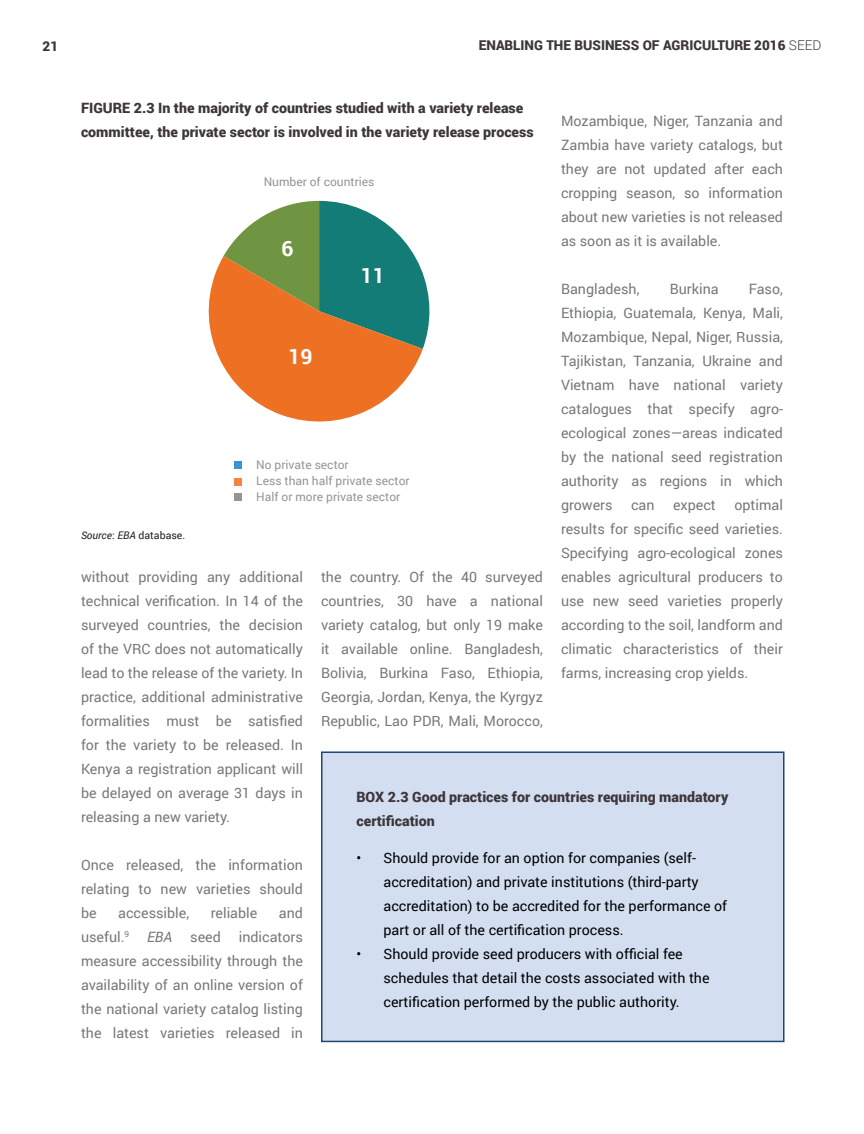
<style>
.page{position:relative;width:864px;height:1134px;background:#fff}
.page>*{position:absolute;margin:0;border:0;box-sizing:border-box;transform-origin:0 0}
.t1{font:700 21px "Roboto";color:#fff}
.t2{font:14.25px/24px "Roboto";color:#75797b;text-align:justify}
.t3{font:14.25px/24px "Roboto";color:#000001}
.t4{font:900 14.25px/24px "Roboto";color:#3d363b}
.t5{font:italic 14.25px "Roboto";color:#75797b}
.t6{font:900 13.5px "Roboto";color:#3d363b}
.t7{font:12px/16px "Roboto";color:#939598}
.t8{font:10.5px "Roboto";color:#231f20}
.s1{font-weight:300}
.s2{font-style:italic}
</style>
<div class="page">
<svg style="left:208px;top:256px;width:215px;height:166px;fill:#ee7023"></svg>
<svg style="left:224px;top:201px;width:205px;height:148px;background:#819067"></svg>
<div style="left:235px;top:494px;width:7px;height:7px;background:#939595"></div>
<div style="left:235px;top:478px;width:7px;height:7px;background:#f58240"></div>
<div style="left:235px;top:461px;width:7px;height:8px;background:#3f92ce"></div>
<div style="left:322px;top:752px;width:462px;height:289px;background:#d3dff1"></div>
<div style="left:321px;top:751px;width:463px;height:291px;border:2px solid #1e4773"></div>
<p class="t6" style="left:43px;top:36px;width:17px">21</p>
<p class="t6" style="left:479px;top:36px;width:344px">ENABLING THE BUSINESS OF AGRICULTURE 2016 <span class="s1">SEED</span></p>
<p class="t4" style="left:81px;top:95px;width:454px">FIGURE 2.3 In the majority of countries studied with a variety release committee, the private sector is involved in the variety release process</p>
<p class="t2" style="left:561px;top:108px;width:224px">Mozambique, Niger, Tanzania and Zambia have variety catalogs, but they are not updated after each cropping season, so information about new varieties is not released as soon as it is available.</p>
<p class="t2" style="left:561px;top:276px;width:80px">Bangladesh,</p>
<p class="t2" style="left:670px;top:276px;width:50px">Burkina</p>
<p class="t7" style="left:264px;top:173px;width:112px">Number of countries</p>
<h1 class="t1" style="left:282px;top:234px;width:14px">6</h1>
<h1 class="t1" style="left:361px;top:260px;width:26px">11</h1>
<p class="t2" style="left:561px;top:276px;width:224px;text-indent:188px">Faso, Ethiopia, Guatemala, Kenya, Mali, Mozambique, Nepal, Niger, Russia, Tajikistan, Tanzania, Ukraine and Vietnam have national variety catalogues that specify agro&shy;ecological zones—areas indicated by the national seed registration authority as regions in which growers</p>
<h1 class="t1" style="left:289px;top:341px;width:26px">19</h1>
<p class="t7" style="left:256px;top:456px;width:155px">No private sector<br>Less than half private sector<br>Half or more private sector</p>
<p class="t2" style="left:561px;top:492px;width:224px;text-indent:173px">optimal results for specific seed varieties.<br>Specifying agro-ecological zones enables agricultural producers to use new seed varieties properly according to the soil, landform and climatic characteristics of their farms, increasing crop yields.</p>
<p class="t2" style="left:631px;top:492px;width:25px">can</p>
<p class="t2" style="left:673px;top:492px;width:44px">expect</p>
<p class="t8" style="left:81px;top:528px;width:106px"><span class="s2">Source</span>: <span class="s2">EBA</span> database.</p>
<p class="t2" style="left:321px;top:564px;width:224px">the country. Of the 40 surveyed countries, 30 have a national variety catalog, but only 19 make it available online. Bangladesh, Bolivia, Burkina Faso, Ethiopia, Georgia, Jordan, Kenya, the Kyrgyz Republic, Lao PDR, Mali, Morocco,</p>
<p class="t2" style="left:81px;top:564px;width:224px">without providing any additional technical verification. In 14 of the surveyed countries, the decision of the VRC does not automatically lead to the release of the variety. In practice, additional administrative formalities must be satisfied for the variety to be released. In Kenya a registration applicant will be delayed on average 31 days in releasing a new variety.</p>
<p class="t2" style="left:81px;top:852px;width:223px">Once released, the information relating to new varieties should be</p>
<p class="t4" style="left:357px;top:784px;width:373px">BOX 2.3 Good practices for countries requiring mandatory certification</p>
<p class="t3" style="left:384px;top:845px;width:345px;text-indent:-27px">• Should provide for an option for companies (self&shy;accreditation) and private institutions (third-party accreditation) to be accredited for the performance of part or all of the certification process.</p>
<p class="t3" style="left:384px;top:941px;width:328px;text-indent:-27px">• Should provide seed producers with official fee schedules that detail the costs associated with the certification performed by the public authority.</p>
<p class="t2" style="left:118px;top:900px;width:73px">accessible,</p>
<p class="t2" style="left:211px;top:900px;width:48px">reliable</p>
<p class="t2" style="left:279px;top:900px;width:26px">and</p>
<p class="t2" style="left:81px;top:924px;width:50px">useful.<sup>9</sup></p>
<p class="t5" style="left:147px;top:927px;width:27px">EBA</p>
<p class="t2" style="left:190px;top:924px;width:32px">seed</p>
<p class="t2" style="left:81px;top:924px;width:224px;text-indent:158px">indicators measure accessibility through the availability of an online version of the national variety catalog listing the latest varieties released in</p>
</div>
